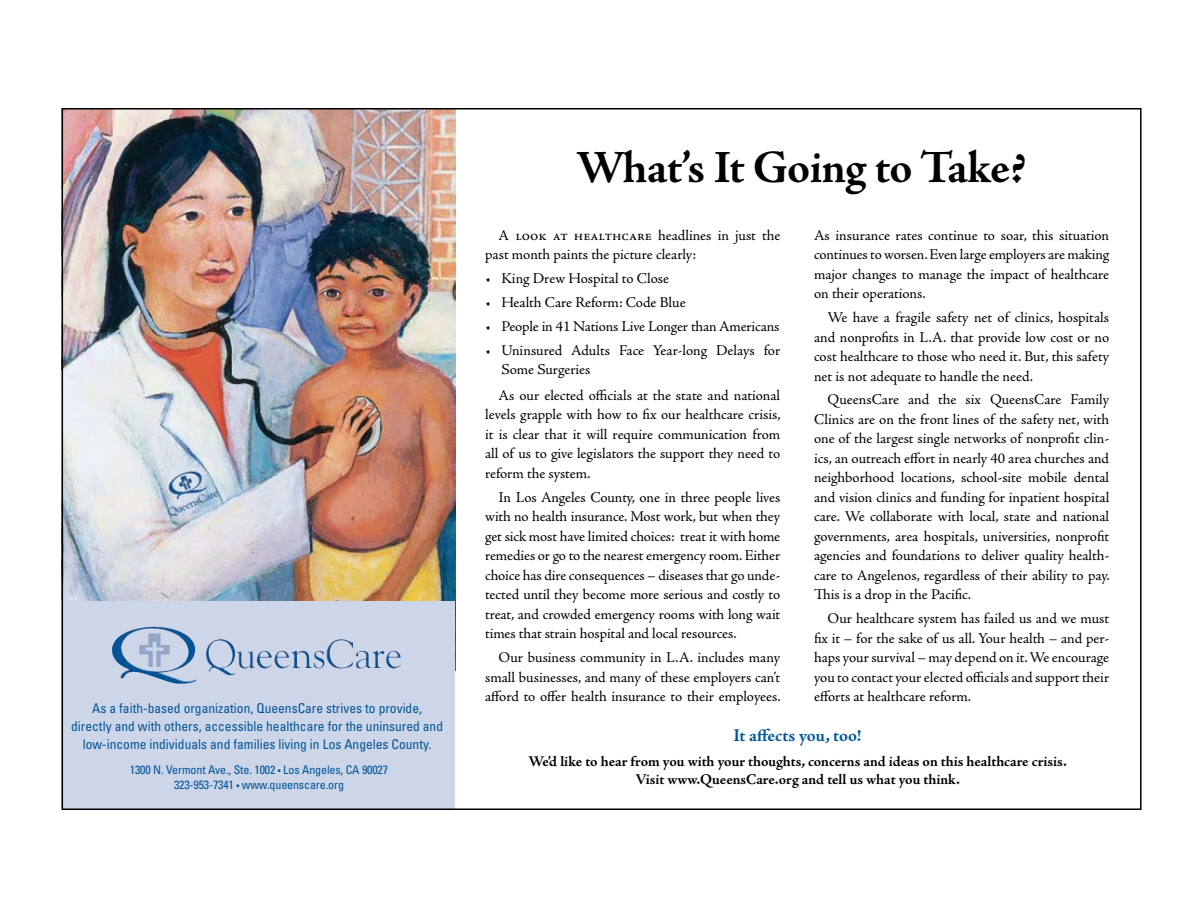
<style>
.page{position:relative;width:1188px;height:918px;background:#fff}
.page>*{position:absolute;margin:0;border:0;box-sizing:border-box;transform-origin:0 0}
.t1{font:700 46.5px "Adobe Jenson Pro";letter-spacing:-.02em;color:#000}
.t2{font:700 18px "Adobe Jenson Pro";letter-spacing:-.005em;color:#005699}
.t3{font:15px/19.5px "Adobe Jenson Pro";letter-spacing:-.005em;color:#000;text-align:justify}
.t4{font:700 15px/18px "Adobe Jenson Pro";letter-spacing:-.005em;color:#000;text-align:center}
.t5{font:condensed 13.5px/18px "Univers";color:#005699;text-align:center}
.t6{font:condensed 12px/14.4px "Univers";letter-spacing:-.01em;color:#005699;text-align:center}
.s1{font-size:9px}
</style>
<div class="page">
<img style="left:65px;top:111px;width:390px;height:490px">
<div style="left:62px;top:601px;width:393px;height:208px;background:#cdd5e8"></div>
<img style="left:112px;top:627px;width:85px;height:57px">
<p class="t5" style="left:71px;top:699px;width:373px">As a faith-based organization, QueensCare strives to provide, directly and with others, accessible healthcare for the uninsured and low-income individuals and families living in Los Angeles County.</p>
<p class="t6" style="left:130px;top:763px;width:260px">1300 N. Vermont Ave., Ste. 1002 <span class="s1">•</span> Los Angeles, CA 90027<br>323-953-7341 <span class="s1">•</span> www.queenscare.org</p>
<h1 class="t1" style="left:576px;top:141px;width:451px">What’s It Going to Take?</h1>
<p class="t3" style="left:485px;top:226px;width:297px;text-indent:14px">A look at healthcare headlines in just the past month paints the picture clearly:</p>
<p class="t3" style="left:485px;top:269px;width:186px">• King Drew Hospital to Close</p>
<p class="t3" style="left:485px;top:293px;width:202px">• Health Care Reform: Code Blue</p>
<p class="t3" style="left:485px;top:317px;width:296px">• People in 41 Nations Live Longer than Americans</p>
<p class="t3" style="left:501px;top:340px;width:280px;text-indent:-16px">• Uninsured Adults Face Year-long Delays for<br>Some Surgeries</p>
<p class="t3" style="left:485px;top:386px;width:297px;text-indent:14px">As our elected officials at the state and national levels grapple with how to fix our healthcare crisis, it is clear that it will require communication from all of us to give legislators the support they need to reform the system.</p>
<p class="t3" style="left:485px;top:488px;width:297px;text-indent:14px">In Los Angeles County, one in three people lives with no health insurance. Most work, but when they get sick most have limited choices: treat it with home remedies or go to the nearest emergency room. Either choice has dire consequences – diseases that go unde&shy;tected until they become more serious and costly to treat, and crowded emergency rooms with long wait times that strain hospital and local resources.</p>
<p class="t3" style="left:485px;top:648px;width:297px;text-indent:14px">Our business community in L.A. includes many small businesses, and many of these employers can’t afford to offer health insurance to their employees.</p>
<p class="t3" style="left:814px;top:226px;width:297px">As insurance rates continue to soar, this situation continues to worsen. Even large employers are making major changes to manage the impact of healthcare on their operations.</p>
<p class="t3" style="left:814px;top:308px;width:297px;text-indent:14px">We have a fragile safety net of clinics, hospitals and nonprofits in L.A. that provide low cost or no cost healthcare to those who need it. But, this safety net is not adequate to handle the need.</p>
<p class="t3" style="left:814px;top:390px;width:297px;text-indent:14px">QueensCare and the six QueensCare Family Clinics are on the front lines of the safety net, with one of the largest single networks of nonprofit clin&shy;ics, an outreach effort in nearly 40 area churches and neighborhood locations, school-site mobile dental and vision clinics and funding for inpatient hospital care. We collaborate with local, state and national governments, area hospitals, universities, nonprofit agencies and foundations to deliver quality health&shy;care to Angelenos, regardless of their ability to pay.<br>This is a drop in the Pacific.</p>
<p class="t3" style="left:814px;top:609px;width:297px;text-indent:14px">Our healthcare system has failed us and we must fix it – for the sake of us all. Your health – and per&shy;haps your survival – may depend on it. We encourage you to contact your elected officials and support their efforts at healthcare reform.</p>
<p class="t2" style="left:733px;top:725px;width:129px">It affects you, too!</p>
<p class="t4" style="left:529px;top:752px;width:540px">We’d like to hear from you with your thoughts, concerns and ideas on this healthcare crisis.<br>Visit www.QueensCare.org and tell us what you think.</p>
</div>
